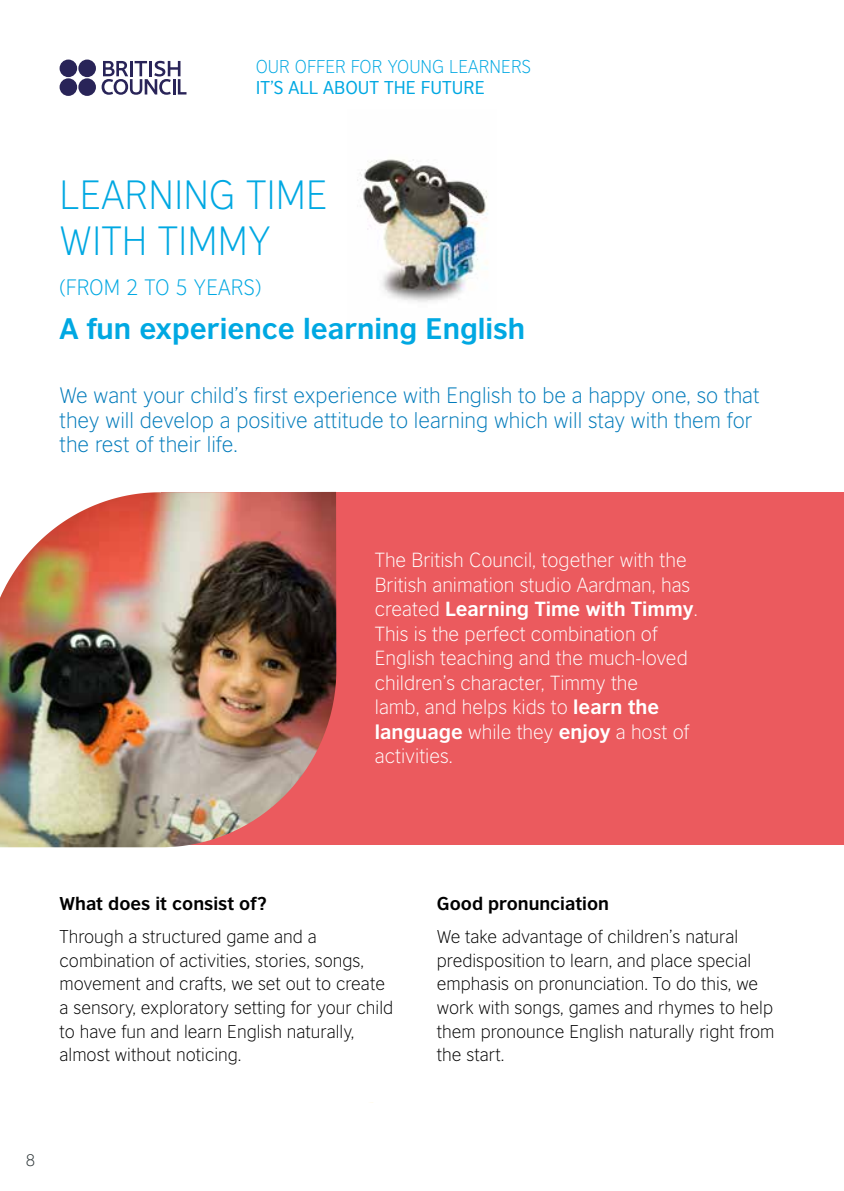
<style>
.page{position:relative;width:844px;height:1191px;background:#fff}
.page>*{position:absolute;margin:0;border:0;box-sizing:border-box;transform-origin:0 0}
.t1{font:300 38.5px/46.2px "British Council Sans";color:#00a8e2}
.t2{font:700 28px "British Council Sans";color:#00a8e2}
.t3{font:300 21px/24.5px "British Council Sans";color:#027bbb}
.t4{font:300 21px "British Council Sans";color:#00a8e2}
.t5{font:300 19.25px/24.5px "British Council Sans";color:#fff}
.t6{font:300 17.5px/23.6px "British Council Sans";color:#000}
.t7{font:700 17.5px "British Council Sans";color:#000}
.t8{font:300 17.5px "British Council Sans";color:#00a8e2}
.t9{font:17.5px "British Council Sans";color:#00a8e2}
.t10{font:300 15.75px "British Council Sans";color:#30383a}
.s1{font-weight:700}
</style>
<div class="page">
<svg style="left:102px;top:61px;width:84px;height:34px"></svg>
<div style="left:60px;top:60px;width:17px;height:17px;background:#292458;border-radius:50%"></div>
<div style="left:78px;top:60px;width:18px;height:17px;background:#292458;border-radius:50%"></div>
<div style="left:60px;top:78px;width:17px;height:18px;background:#292458;border-radius:50%"></div>
<div style="left:78px;top:78px;width:18px;height:18px;background:#292458;border-radius:50%"></div>
<div style="left:161px;top:492px;width:682px;height:352px;background:#eb5a5e"></div>
<img style="left:357px;top:159px;width:131px;height:143px">
<img style="left:0;top:492px;width:336px;height:355px">
<p class="t8" style="left:255px;top:57px;width:277px">OUR OFFER FOR YOUNG LEARNERS</p>
<p class="t9" style="left:255px;top:78px;width:231px">IT’S ALL ABOUT THE FUTURE</p>
<h1 class="t1" style="left:60px;top:172px;width:269px">LEARNING TIME<br>WITH TIMMY</h1>
<p class="t4" style="left:60px;top:275px;width:203px">(FROM 2 TO 5 YEARS)</p>
<h2 class="t2" style="left:60px;top:311px;width:467px">A fun experience learning English</h2>
<p class="t3" style="left:60px;top:383px;width:701px">We want your child’s first experience with English to be a happy one, so that they will develop a positive attitude to learning which will stay with them for the rest of their life.</p>
<p class="t5" style="left:375px;top:548px;width:324px">The British Council, together with the<br>British animation studio Aardman, has created <span class="s1">Learning Time with Timmy</span>.<br>This is the perfect combination of<br>English teaching and the much-loved children’s character, Timmy the<br>lamb, and helps kids to <span class="s1">learn the language</span> while they <span class="s1">enjoy</span> a host of activities.</p>
<p class="t7" style="left:60px;top:892px;width:208px">What does it consist of?</p>
<p class="t6" style="left:60px;top:925px;width:335px">Through a structured game and a combination of activities, stories, songs, movement and crafts, we set out to create a sensory, exploratory setting for your child to have fun and learn English naturally, almost without noticing.</p>
<p class="t10" style="left:26px;top:1151px;width:11px">8</p>
<p class="t7" style="left:437px;top:892px;width:174px">Good pronunciation</p>
<p class="t6" style="left:437px;top:925px;width:339px">We take advantage of children’s natural predisposition to learn, and place special emphasis on pronunciation. To do this, we work with songs, games and rhymes to help them pronounce English naturally right from the start.</p>
</div>
